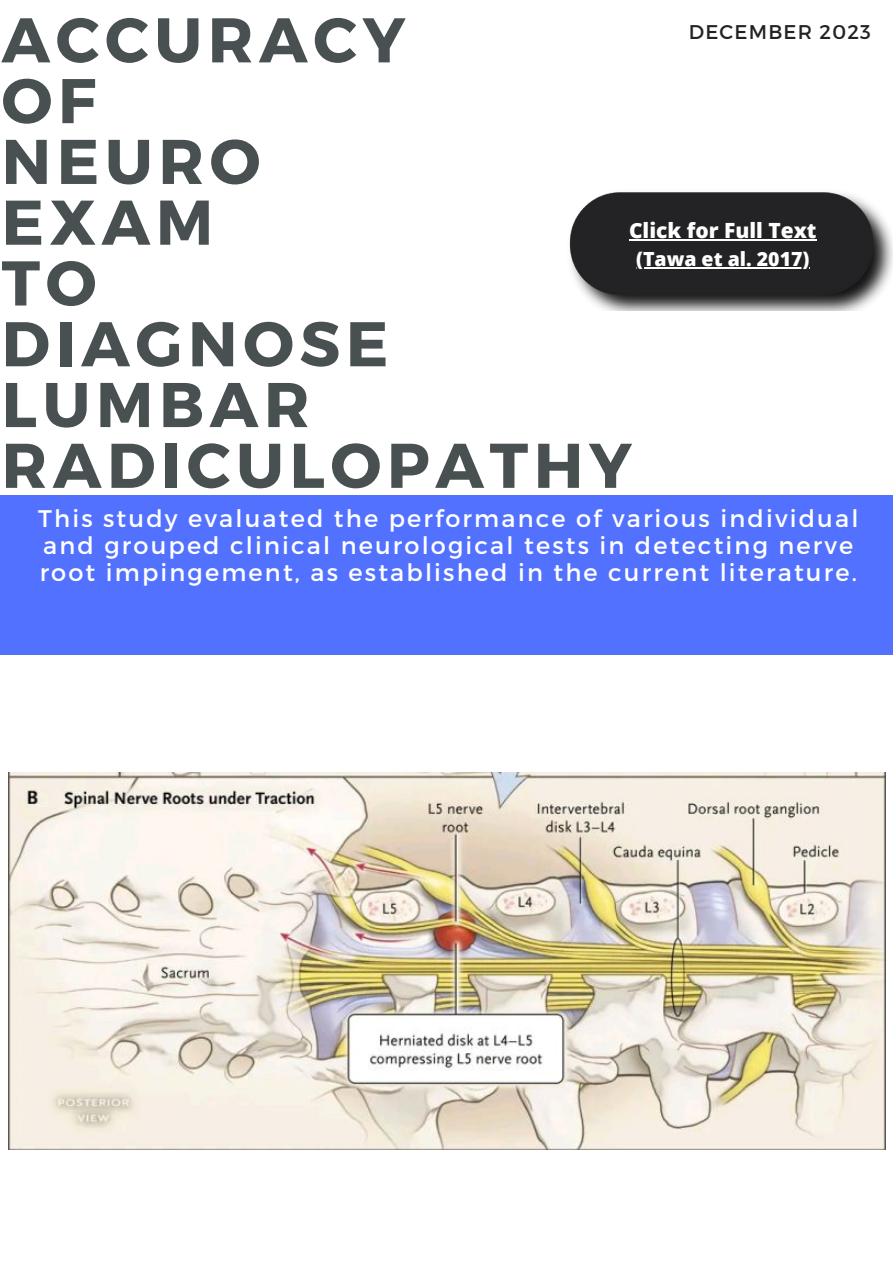
<style>
.page{position:relative;width:893px;height:1264px;background:#fff}
.page>*{position:absolute;margin:0;border:0;box-sizing:border-box;transform-origin:0 0}
.t1{font:700 63px/60.8px "Montserrat";letter-spacing:.09em;color:#495052}
.t2{font:24px/27px "Montserrat";letter-spacing:.09em;color:#fff}
.t3{font:800 21px "Open Sans";color:#fff}
.t4{font:19.8px "Montserrat";letter-spacing:.06em;color:#222}
.t5{font:800 19.5px "Open Sans";color:#fff}
</style>
<div class="page">
<div style="left:0;top:495px;width:892px;height:768px;background:#5271ff"></div>
<img style="left:569px;top:192px;width:323px;height:118px">
<hr style="left:629px;top:239px;width:187px;height:1px;background:#fff">
<hr style="left:636px;top:267px;width:173px;height:1px;background:#fff">
<div style="left:0;top:655px;width:892px;height:608px;background:#fff"></div>
<img style="left:8px;top:772px;width:876px;height:377px">
<p class="t1" style="left:2px;top:6px;width:405px">ACCURACY</p>
<p class="t1" style="left:2px;top:67px;width:96px">OF</p>
<p class="t1" style="left:2px;top:128px;width:260px">NEURO</p>
<p class="t1" style="left:2px;top:189px;width:213px">EXAM</p>
<p class="t1" style="left:2px;top:249px;width:96px">TO</p>
<p class="t1" style="left:2px;top:310px;width:631px">DIAGNOSE<br>LUMBAR<br>RADICULOPATHY</p>
<p class="t4" style="left:688px;top:19px;width:184px">DECEMBER 2023</p>
<p class="t3" style="left:629px;top:215px;width:189px">Click for Full Text</p>
<p class="t5" style="left:636px;top:245px;width:175px">(Tawa et al. 2017)</p>
<p class="t2" style="left:38px;top:504px;width:821px">This study evaluated the performance of various individual and grouped clinical neurological tests in detecting nerve root impingement, as established in the current literature.</p>
</div>
